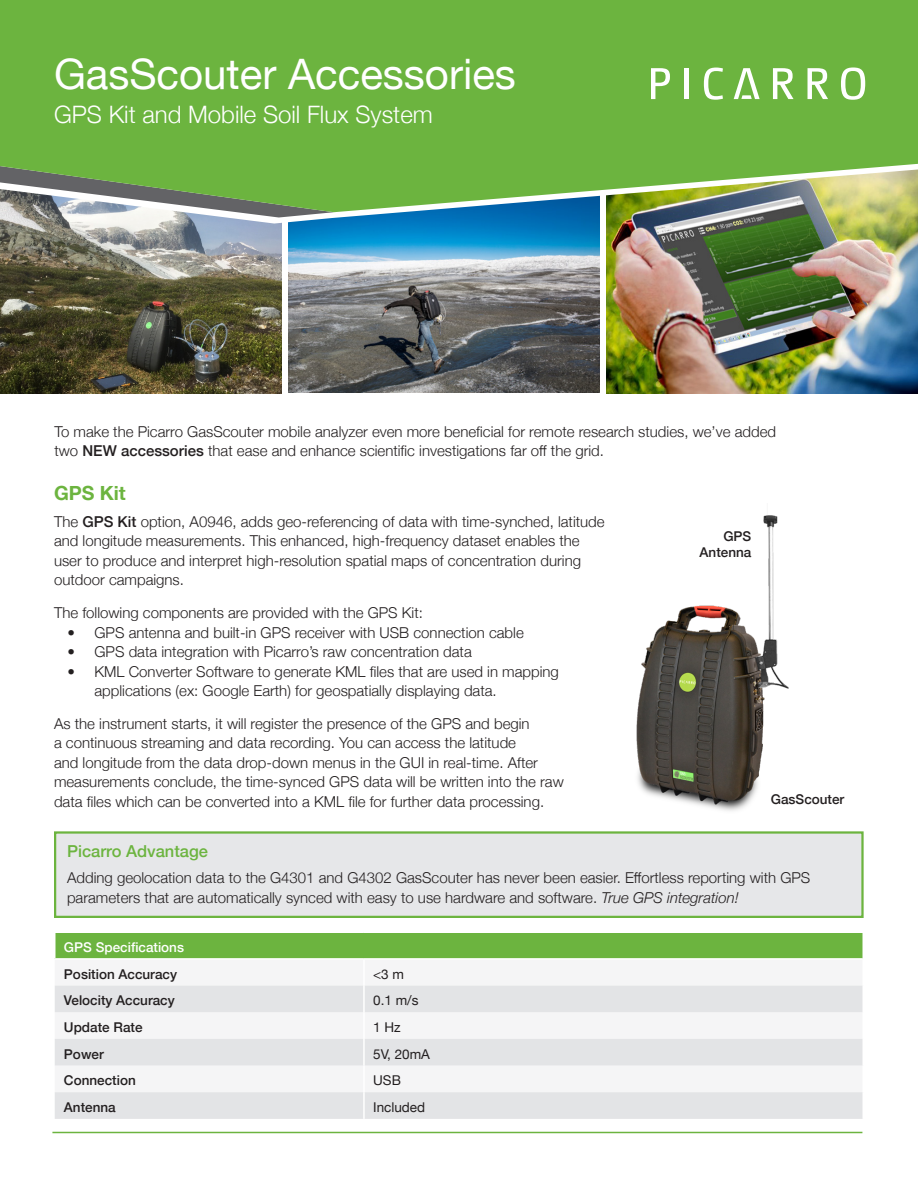
<style>
.page{position:relative;width:918px;height:1188px;background:#fff}
.page>*{position:absolute;margin:0;border:0;box-sizing:border-box;transform-origin:0 0}
.t1{font:42px "Helvetica Neue";color:#fff}
.t2{font:300 24px "Helvetica Neue";color:#fff}
.t3{font:700 19.5px "Helvetica Neue";color:#6cb43f}
.t4{font:500 16.5px "Helvetica Neue";color:#6cb43f}
.t5{font:300 15px/19.5px "Helvetica Neue";color:#231f20}
.t6{font:500 13.5px/16.5px "Helvetica Neue";color:#231f20;text-align:right}
.t7{font:13.5px "Helvetica Neue";color:#231f20}
.t8{font:500 13.5px "Helvetica Neue";color:#fff}
.s1{font-weight:500}
.s2{font-style:italic}
</style>
<div class="page">
<img style="left:0;top:227px;width:281px;height:167px">
<img style="left:288px;top:227px;width:312px;height:166px">
<img style="left:606px;top:227px;width:312px;height:166px">
<img style="left:0;top:212px;width:918px;height:15px">
<svg style="left:0;top:212px;width:337px;height:5px"></svg>
<svg style="left:0;top:0;width:918px;height:212px;background:#71b248"></svg>
<hr style="left:52px;top:1132px;width:810px;height:1px;background:#6cb43f">
<svg style="left:651px;top:68px;width:19px;height:31px"></svg>
<hr style="left:684px;top:68px;width:4px;height:31px;background:#fff">
<svg style="left:704px;top:68px;width:19px;height:32px"></svg>
<svg style="left:773px;top:68px;width:21px;height:31px"></svg>
<svg style="left:808px;top:68px;width:20px;height:31px"></svg>
<svg style="left:841px;top:68px;width:24px;height:32px"></svg>
<svg style="left:734px;top:68px;width:26px;height:31px"></svg>
<div style="left:55px;top:932px;width:808px;height:27px;background:#6cb43f"></div>
<svg style="left:55px;top:985px;width:807px;height:1px"></svg>
<svg style="left:55px;top:986px;width:807px;height:133px;fill:#e3e4e6"></svg>
<hr style="left:363px;top:960px;width:2px;height:26px;background:#fff">
<hr style="left:363px;top:986px;width:2px;height:26px;background:#fff">
<hr style="left:363px;top:1012px;width:2px;height:27px;background:#fff">
<hr style="left:363px;top:1039px;width:2px;height:27px;background:#fff">
<hr style="left:363px;top:1066px;width:2px;height:26px;background:#fff">
<hr style="left:363px;top:1092px;width:2px;height:27px;background:#fff">
<hr style="left:54px;top:932px;width:310px;height:1px;background:#fff">
<hr style="left:54px;top:933px;width:2px;height:25px;background:#fff">
<hr style="left:364px;top:932px;width:500px;height:1px;background:#fff">
<hr style="left:862px;top:933px;width:2px;height:25px;background:#fff">
<hr style="left:54px;top:958px;width:310px;height:2px;background:#fff">
<hr style="left:364px;top:958px;width:500px;height:2px;background:#fff">
<div style="left:55px;top:832px;width:807px;height:85px;background:#e6e7e9"></div>
<div style="left:54px;top:831px;width:810px;height:87px;border:2px solid #6cb43f"></div>
<img style="left:636px;top:515px;width:153px;height:296px">
<p class="t1" style="left:54px;top:44px;width:463px">GasScouter Accessories</p>
<p class="t2" style="left:54px;top:95px;width:380px">GPS Kit and Mobile Soil Flux System</p>
<p class="t5" style="left:54px;top:420px;width:723px">To make the Picarro GasScouter mobile analyzer even more beneficial for remote research studies, we’ve added two <span class="s1">NEW accessories</span> that ease and enhance scientific investigations far off the grid.</p>
<p class="t3" style="left:54px;top:478px;width:73px">GPS Kit</p>
<p class="t5" style="left:54px;top:511px;width:552px">The <span class="s1">GPS Kit</span> option, A0946, adds geo-referencing of data with time-synched, latitude and longitude measurements. This enhanced, high-frequency dataset enables the user to produce and interpret high-resolution spatial maps of concentration during outdoor campaigns.</p>
<p class="t5" style="left:54px;top:602px;width:370px">The following components are provided with the GPS Kit:</p>
<p class="t5" style="left:68px;top:622px;width:458px">• GPS antenna and built-in GPS receiver with USB connection cable</p>
<p class="t5" style="left:68px;top:641px;width:406px">• GPS data integration with Picarro’s raw concentration data</p>
<p class="t5" style="left:94px;top:661px;width:466px;text-indent:-27px">• KML Converter Software to generate KML files that are used in mapping applications (ex: Google Earth) for geospatially displaying data.</p>
<p class="t6" style="left:700px;top:527px;width:53px">GPS<br>Antenna</p>
<p class="t5" style="left:54px;top:712px;width:511px">As the instrument starts, it will register the presence of the GPS and begin<br>a continuous streaming and data recording. You can access the latitude<br>and longitude from the data drop-down menus in the GUI in real-time. After measurements conclude, the time-synced GPS data will be written into the raw data files which can be converted into a KML file for further data processing.</p>
<p class="t4" style="left:67px;top:838px;width:142px">Picarro Advantage</p>
<p class="t5" style="left:67px;top:867px;width:745px">Adding geolocation data to the G4301 and G4302 GasScouter has never been easier. Effortless reporting with GPS parameters that are automatically synced with easy to use hardware and software. <span class="s2">True GPS integration!</span></p>
<p class="t6" style="left:771px;top:789px;width:75px">GasScouter</p>
<p class="t8" style="left:64px;top:937px;width:122px">GPS Specifications</p>
<p class="t6" style="left:64px;top:965px;width:115px">Position Accuracy</p>
<p class="t7" style="left:373px;top:964px;width:32px">&lt;3 m</p>
<p class="t6" style="left:64px;top:991px;width:112px">Velocity Accuracy</p>
<p class="t7" style="left:373px;top:991px;width:47px">0.1 m/s</p>
<p class="t6" style="left:64px;top:1018px;width:80px">Update Rate</p>
<p class="t7" style="left:373px;top:1017px;width:29px">1 Hz</p>
<p class="t6" style="left:64px;top:1045px;width:41px">Power</p>
<p class="t7" style="left:373px;top:1044px;width:58px">5V, 20mA</p>
<p class="t6" style="left:64px;top:1071px;width:73px">Connection</p>
<p class="t7" style="left:373px;top:1071px;width:29px">USB</p>
<p class="t6" style="left:64px;top:1098px;width:53px">Antenna</p>
<p class="t7" style="left:373px;top:1097px;width:54px">Included</p>
</div>
